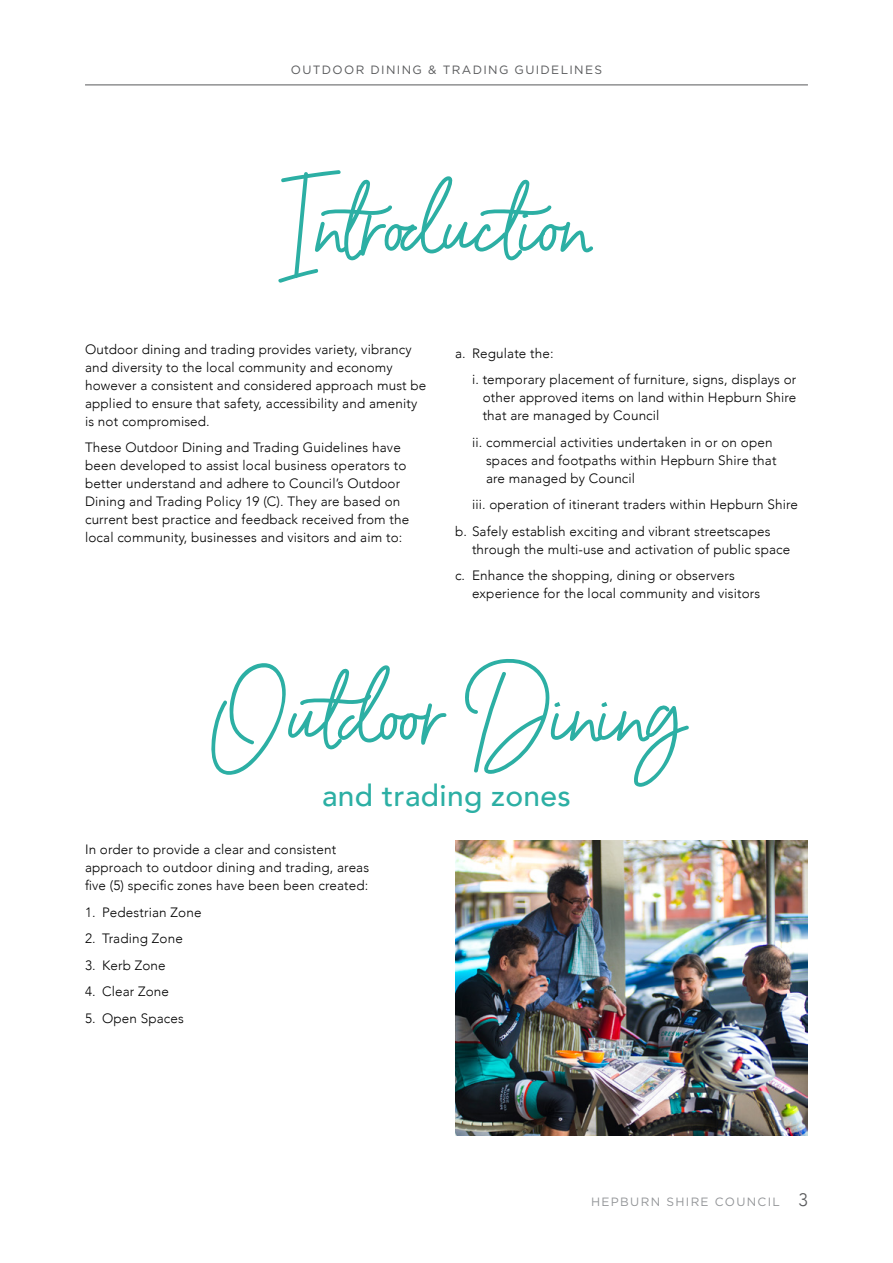
<style>
.page{position:relative;width:893px;height:1263px;background:#fff}
.page>*{position:absolute;margin:0;border:0;box-sizing:border-box;transform-origin:0 0}
.t1{font:82.5px "Barcelony";color:#2cafa4}
.t2{font:500 30px "Avenir";letter-spacing:.01em;color:#2cafa4}
.t3{font:300 13.5px/18px "Avenir";letter-spacing:.01em;color:#000}
.t4{font:12px "Gotham";letter-spacing:.11em;color:#58595b}
.t5{font:12px "Gotham";letter-spacing:.11em;color:#939598}
.s1{font-family:"Avenir";font-weight:300;font-size:18px;color:#58595b}
</style>
<div class="page">
<hr style="left:85px;top:85px;width:723px;height:1px;background:#58595b">
<img style="left:455px;top:840px;width:353px;height:295px">
<p class="t4" style="left:291px;top:62px;width:313px">OUTDOOR DINING &amp; TRADING GUIDELINES</p>
<h1 class="t1" style="left:283px;top:172px;width:309px">Introduction</h1>
<p class="t3" style="left:85px;top:340px;width:343px">Outdoor dining and trading provides variety, vibrancy and diversity to the local community and economy however a consistent and considered approach must be applied to ensure that safety, accessibility and amenity is not compromised.</p>
<p class="t3" style="left:85px;top:439px;width:326px">These Outdoor Dining and Trading Guidelines have been developed to assist local business operators to better understand and adhere to Council’s Outdoor Dining and Trading Policy 19 (C). They are based on current best practice and feedback received from the local community, businesses and visitors and aim to:</p>
<p class="t3" style="left:472px;top:340px;width:326px;line-height:26.5px;text-indent:-17px">a. Regulate the:<br>i. temporary placement of furniture, signs, displays or</p>
<p class="t3" style="left:483px;top:389px;width:315px">other approved items on land within Hepburn Shire that are managed by Council</p>
<p class="t3" style="left:486px;top:433px;width:292px;text-indent:-14px">ii. commercial activities undertaken in or on open spaces and footpaths within Hepburn Shire that are managed by Council</p>
<p class="t3" style="left:455px;top:491px;width:345px;line-height:26.5px;text-indent:17px">iii. operation of itinerant traders within Hepburn Shire b. Safely establish exciting and vibrant streetscapes</p>
<p class="t3" style="left:455px;top:536px;width:337px;line-height:26.5px;text-indent:17px">through the multi-use and activation of public space c. Enhance the shopping, dining or observers</p>
<p class="t3" style="left:472px;top:585px;width:290px">experience for the local community and visitors</p>
<h1 class="t1" style="left:207px;top:661px;width:480px">Outdoor Dining</h1>
<h2 class="t2" style="left:322px;top:770px;width:250px">and trading zones</h2>
<p class="t3" style="left:85px;top:840px;width:286px">In order to provide a clear and consistent approach to outdoor dining and trading, areas five (5) specific zones have been been created:</p>
<p class="t3" style="left:85px;top:903px;width:118px">1. Pedestrian Zone</p>
<p class="t3" style="left:85px;top:929px;width:99px">2. Trading Zone</p>
<p class="t3" style="left:85px;top:956px;width:82px">3. Kerb Zone</p>
<p class="t3" style="left:85px;top:982px;width:86px">4. Clear Zone</p>
<p class="t3" style="left:85px;top:1009px;width:100px">5. Open Spaces</p>
<p class="t5" style="left:591px;top:1194px;width:218px">HEPBURN SHIRE COUNCIL <span class="s1">3</span></p>
</div>
